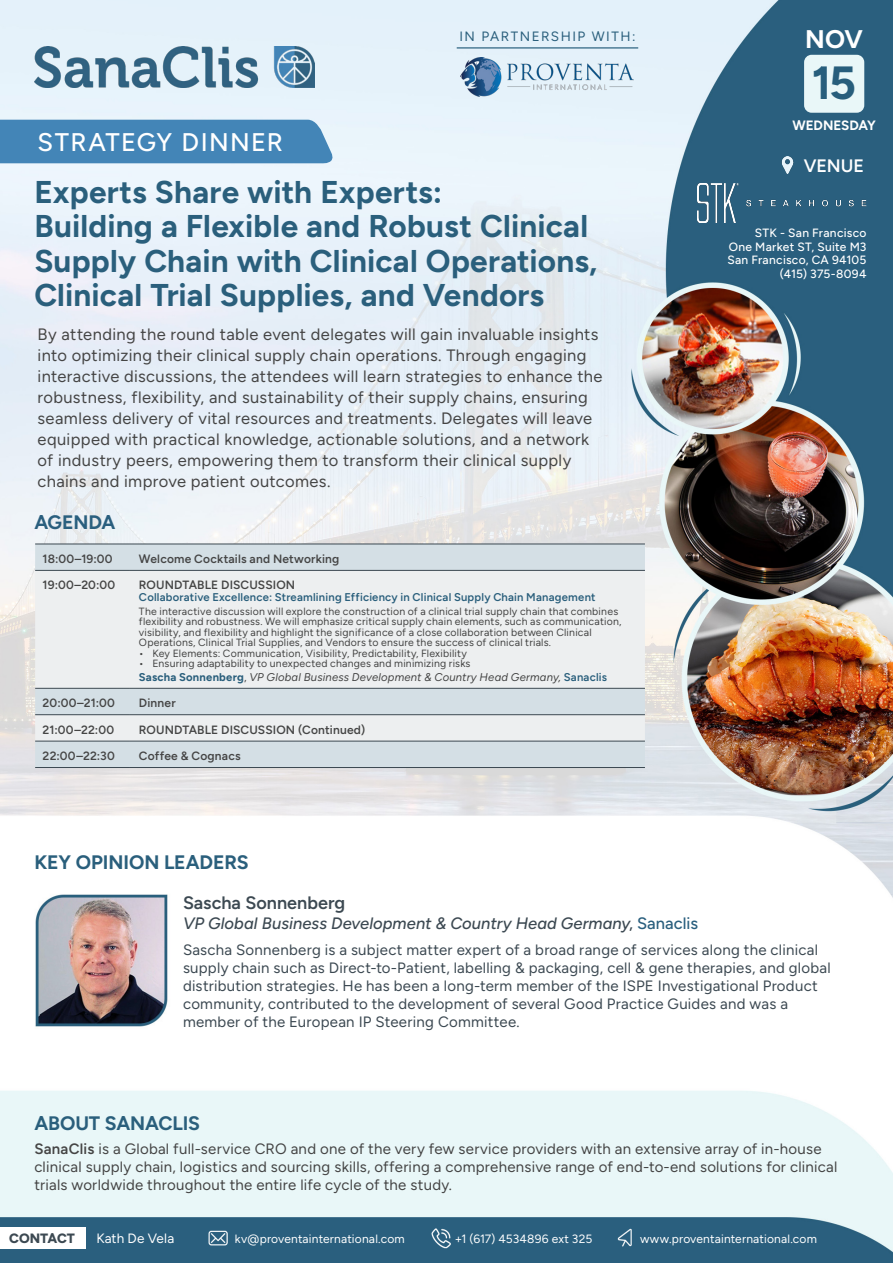
<style>
.page{position:relative;width:893px;height:1263px;background:#fff}
.page>*{position:absolute;margin:0;border:0;box-sizing:border-box;transform-origin:0 0}
.t1{font:700 46.5px "Figtree";color:#275e7c}
.t2{font:700 31.5px/34.5px "Figtree";letter-spacing:.005em;color:#2a5f7c}
.t3{font:500 25.5px "Figtree";letter-spacing:.05em;color:#fff}
.t4{font:700 25.5px "Figtree";color:#fff}
.t5{font:700 19.5px "Figtree";letter-spacing:-.005em;color:#2a5f7c}
.t6{font:700 19.5px "Figtree";letter-spacing:-.01em;color:#2a5f7e}
.t7{font:600 18px "Figtree";color:#3c4952}
.t8{font:600 18px "Figtree";letter-spacing:-.005em;color:#fff}
.t9{font:16.5px/21px "Figtree";letter-spacing:.025em;color:#454545}
.t10{font:italic 500 16.5px "Figtree";letter-spacing:.005em;color:#3c4952}
.t11{font:15px/18px "Figtree";letter-spacing:.015em;color:#3c4952}
.t12{font:15px/18px "Figtree";letter-spacing:.015em;color:#454545}
.t13{font:13.5px "Figtree";letter-spacing:.115em;color:#2a5f7c}
.t14{font:13.5px "Figtree";letter-spacing:.005em;color:#fff}
.t15{font:700 13.5px "Figtree";letter-spacing:-.005em;color:#fff}
.t16{font:800 13.5px "Figtree";color:#3c4952}
.t17{font:600 12px "Figtree";letter-spacing:.015em;color:#454545}
.t18{font:12px "Figtree";letter-spacing:.015em;color:#fff}
.t19{font:500 12px "Figtree";letter-spacing:.025em;color:#fff}
.t20{font:600 11.25px "Figtree";letter-spacing:.02em;color:#2a5f7c}
.t21{font:italic 11.25px "Figtree";letter-spacing:.02em;color:#454545}
.t22{font:10.5px/10.5px "Figtree";letter-spacing:.02em;color:#454545}
.s1{font-weight:700;font-style:normal;color:#2a5f7c}
.s2{font-style:normal}
.s3{font-weight:600;font-style:normal;color:#2a5f7c}
.s4{font-style:normal;color:#2a5f7e}
.s5{font-weight:600}
</style>
<div class="page">
<img style="left:0;top:0;width:893px;height:1263px">
<img style="left:34px;top:46px;width:280px;height:41px">
<div style="left:0;top:1227px;width:85px;height:22px;background:#fff"></div>
<img style="left:613px;top:1227px;width:22px;height:21px">
<img style="left:431px;top:1228px;width:21px;height:20px">
<img style="left:208px;top:1228px;width:21px;height:20px">
<hr style="left:457px;top:47px;width:181px;height:2px;background:#285f7d">
<div style="left:804px;top:55px;width:60px;height:58px;background:#e9f7f8;border-radius:8px"></div>
<img style="left:460px;top:58px;width:174px;height:39px">
<img style="left:31px;top:890px;width:140px;height:140px">
<div style="left:0;top:120px;width:337px;height:44px;background:#4385b7"></div>
<img style="left:779px;top:157px;width:17px;height:16px">
<img style="left:697px;top:183px;width:169px;height:40px">
<div style="left:35px;top:545px;width:610px;height:222px;background:#d4dfe5"></div>
<svg style="left:35px;top:571px;width:610px;height:170px;background:#e8ebed"></svg>
<hr style="left:35px;top:570px;width:95px;height:1px;background:#3c4952">
<hr style="left:130px;top:570px;width:515px;height:1px;background:#3c4952">
<hr style="left:35px;top:688px;width:95px;height:1px;background:#3c4952">
<hr style="left:130px;top:688px;width:515px;height:1px;background:#3c4952">
<hr style="left:35px;top:714px;width:95px;height:1px;background:#3c4952">
<hr style="left:130px;top:714px;width:515px;height:1px;background:#3c4952">
<hr style="left:35px;top:741px;width:95px;height:1px;background:#3c4952">
<hr style="left:130px;top:741px;width:515px;height:1px;background:#3c4952">
<hr style="left:35px;top:767px;width:95px;height:1px;background:#3c4952">
<hr style="left:130px;top:767px;width:515px;height:1px;background:#3c4952">
<hr style="left:35px;top:544px;width:95px;height:1px;background:#3c4952">
<hr style="left:130px;top:544px;width:515px;height:1px;background:#3c4952">
<p class="t3" style="left:38px;top:127px;width:247px">STRATEGY DINNER</p>
<p class="t13" style="left:459px;top:28px;width:178px">IN PARTNERSHIP WITH:</p>
<p class="t4" style="left:805px;top:24px;width:59px">NOV</p>
<p class="t1" style="left:812px;top:55px;width:46px">15</p>
<p class="t15" style="left:792px;top:117px;width:85px">WEDNESDAY</p>
<p class="t8" style="left:804px;top:156px;width:62px">VENUE</p>
<p class="t2" style="left:34px;top:174px;width:409px">Experts Share with Experts:</p>
<p class="t2" style="left:34px;top:209px;width:564px">Building a Flexible and Robust Clinical<br>Supply Chain with Clinical Operations,<br>Clinical Trial Supplies, and Vendors</p>
<p class="t9" style="left:38px;top:323px;width:566px">By attending the round table event delegates will gain invaluable insights into optimizing their clinical supply chain operations. Through engaging interactive discussions, the attendees will learn strategies to enhance the robustness, flexibility, and sustainability of their supply chains, ensuring seamless delivery of vital resources and treatments. Delegates will leave equipped with practical knowledge, actionable solutions, and a network of industry peers, empowering them to transform their clinical supply chains and improve patient outcomes.</p>
<p class="t6" style="left:34px;top:511px;width:82px">AGENDA</p>
<p class="t17" style="left:43px;top:552px;width:72px">18:00–19:00</p>
<p class="t17" style="left:139px;top:552px;width:202px">Welcome Cocktails and Networking</p>
<p class="t17" style="left:43px;top:578px;width:74px">19:00–20:00</p>
<p class="t17" style="left:139px;top:578px;width:158px">ROUNDTABLE DISCUSSION</p>
<p class="t20" style="left:139px;top:591px;width:458px">Collaborative Excellence: Streamlining Efficiency in Clinical Supply Chain Management</p>
<p class="t22" style="left:139px;top:606px;width:484px">The interactive discussion will explore the construction of a clinical trial supply chain that combines flexibility and robustness. We will emphasize critical supply chain elements, such as communication, visibility, and flexibility and highlight the significance of a close collaboration between Clinical Operations, Clinical Trial Supplies, and Vendors to ensure the success of clinical trials.</p>
<p class="t22" style="left:139px;top:648px;width:330px">• Key Elements: Communication, Visibility, Predictability, Flexibility</p>
<p class="t22" style="left:139px;top:658px;width:333px">• Ensuring adaptability to unexpected changes and minimizing risks</p>
<p class="t21" style="left:139px;top:670px;width:469px"><span class="s1">Sascha Sonnenberg</span><span class="s2">,</span> VP Global Business Development &amp; Country Head Germany, <span class="s3">Sanaclis</span></p>
<p class="t17" style="left:43px;top:696px;width:74px">20:00–21:00</p>
<p class="t17" style="left:139px;top:696px;width:38px">Dinner</p>
<p class="t17" style="left:43px;top:722px;width:73px">21:00–22:00</p>
<p class="t17" style="left:139px;top:722px;width:228px">ROUNDTABLE DISCUSSION (Continued)</p>
<p class="t17" style="left:43px;top:749px;width:74px">22:00–22:30</p>
<p class="t17" style="left:139px;top:749px;width:103px">Coffee &amp; Cognacs</p>
<p class="t5" style="left:34px;top:850px;width:216px">KEY OPINION LEADERS</p>
<p class="t19" style="left:755px;top:226px;width:113px">STK - San Francisco</p>
<p class="t19" style="left:729px;top:240px;width:139px">One Market ST, Suite M3</p>
<p class="t19" style="left:727px;top:253px;width:141px">San Francisco, CA 94105</p>
<p class="t19" style="left:780px;top:267px;width:88px">(415) 375-8094</p>
<p class="t7" style="left:183px;top:892px;width:164px">Sascha Sonnenberg</p>
<p class="t10" style="left:183px;top:913px;width:517px">VP Global Business Development &amp; Country Head Germany<span class="s2">,</span> <span class="s4">Sanaclis</span></p>
<p class="t11" style="left:183px;top:940px;width:649px">Sascha Sonnenberg is a subject matter expert of a broad range of services along the clinical supply chain such as Direct-to-Patient, labelling &amp; packaging, cell &amp; gene therapies, and global distribution strategies. He has been a long-term member of the ISPE Investigational Product community, contributed to the development of several Good Practice Guides and was a member of the European IP Steering Committee.</p>
<p class="t5" style="left:34px;top:1111px;width:167px">ABOUT SANACLIS</p>
<p class="t12" style="left:34px;top:1140px;width:805px"><span class="s5">SanaClis</span> is a Global full-service CRO and one of the very few service providers with an extensive array of in-house clinical supply chain, logistics and sourcing skills, offering a comprehensive range of end-to-end solutions for clinical trials worldwide throughout the entire life cycle of the study.</p>
<p class="t16" style="left:9px;top:1230px;width:67px">CONTACT</p>
<p class="t14" style="left:96px;top:1231px;width:79px">Kath De Vela</p>
<p class="t18" style="left:235px;top:1231px;width:171px">kv@proventainternational.com</p>
<p class="t18" style="left:455px;top:1231px;width:139px">+1 (617) 4534896 ext 325</p>
<p class="t18" style="left:640px;top:1231px;width:178px">www.proventainternational.com</p>
</div>
